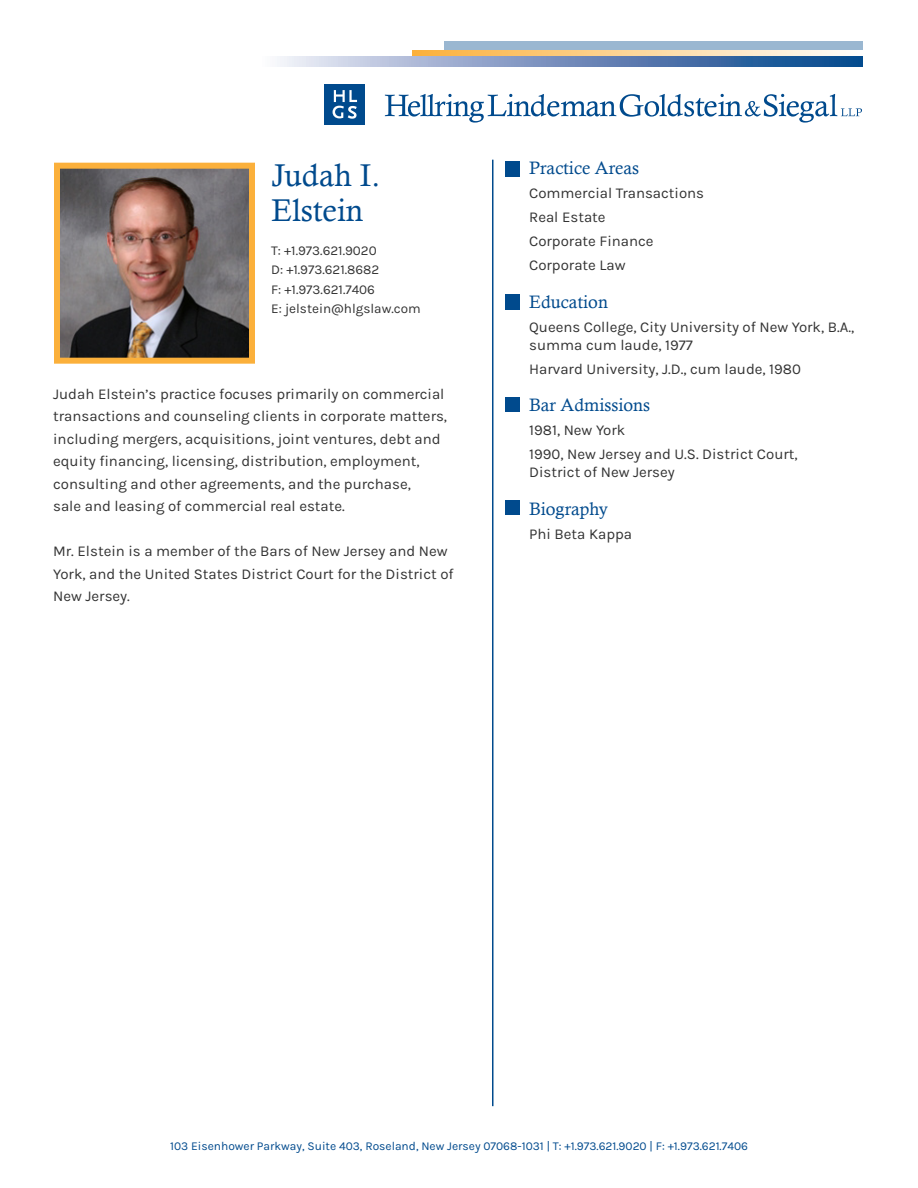
<style>
.page{position:relative;width:918px;height:1188px;background:#fff}
.page>*{position:absolute;margin:0;border:0;box-sizing:border-box;transform-origin:0 0}
.t1{font:31.5px/34.5px "Calisto";color:#004a8d}
.t2{font:18px "Calisto";color:#004a8d}
.t3{font:15px/22.5px "Karla";color:#333}
.t4{font:13.5px/19.5px "Karla";color:#333}
.t5{font:12px "Karla";color:#004a8d}
</style>
<div class="page">
<img style="left:61px;top:170px;width:187px;height:187px">
<hr style="left:492px;top:160px;width:2px;height:946px;background:#004a8d">
<div style="left:325px;top:84px;width:40px;height:41px;background:#004a8d"></div>
<svg style="left:333px;top:90px;width:24px;height:29px"></svg>
<svg style="left:385px;top:94px;width:477px;height:29px"></svg>
<div style="left:444px;top:42px;width:419px;height:21px;background:#9ab7d1"></div>
<div style="left:412px;top:50px;width:464px;height:17px;background:linear-gradient(to right,#fcb13b,#fcfeff)"></div>
<svg style="left:277px;top:56px;width:585px;height:11px;background:#7391bd"></svg>
<div style="left:54px;top:163px;width:201px;height:201px;border:6px solid #fbb03b"></div>
<div style="left:506px;top:161px;width:14px;height:15px;background:#004a8d"></div>
<div style="left:506px;top:295px;width:14px;height:15px;background:#004a8d"></div>
<div style="left:506px;top:397px;width:14px;height:15px;background:#004a8d"></div>
<div style="left:506px;top:500px;width:14px;height:15px;background:#004a8d"></div>
<h1 class="t1" style="left:271px;top:158px;width:110px">Judah I.<br>Elstein</h1>
<p class="t4" style="left:271px;top:240px;width:151px">T: +1.973.621.9020<br>D: +1.973.621.8682<br>F: +1.973.621.7406<br>E: jelstein@hlgslaw.com</p>
<p class="t3" style="left:53px;top:382px;width:395px">Judah Elstein’s practice focuses primarily on commercial transactions and counseling clients in corporate matters, including mergers, acquisitions, joint ventures, debt and equity financing, licensing, distribution, employment, consulting and other agreements, and the purchase,<br>sale and leasing of commercial real estate.</p>
<p class="t3" style="left:53px;top:540px;width:402px">Mr. Elstein is a member of the Bars of New Jersey and New<br>York, and the United States District Court for the District of<br>New Jersey.</p>
<p class="t2" style="left:529px;top:158px;width:111px">Practice Areas</p>
<p class="t3" style="left:529px;top:181px;width:176px;line-height:24px">Commercial Transactions<br>Real Estate<br>Corporate Finance<br>Corporate Law</p>
<p class="t2" style="left:529px;top:291px;width:80px">Education</p>
<p class="t3" style="left:529px;top:317px;width:326px;line-height:18px">Queens College, City University of New York, B.A., summa cum laude, 1977</p>
<p class="t3" style="left:529px;top:357px;width:273px">Harvard University, J.D., cum laude, 1980</p>
<p class="t2" style="left:529px;top:395px;width:122px">Bar Admissions</p>
<p class="t3" style="left:529px;top:418px;width:270px;line-height:24px">1981, New York<br>1990, New Jersey and U.S. District Court,</p>
<p class="t3" style="left:529px;top:461px;width:147px">District of New Jersey</p>
<p class="t2" style="left:529px;top:498px;width:80px">Biography</p>
<p class="t3" style="left:529px;top:522px;width:104px">Phi Beta Kappa</p>
<p class="t5" style="left:170px;top:1138px;width:579px">103 Eisenhower Parkway, Suite 403, Roseland, New Jersey 07068-1031 | T: +1.973.621.9020 | F: +1.973.621.7406</p>
</div>
